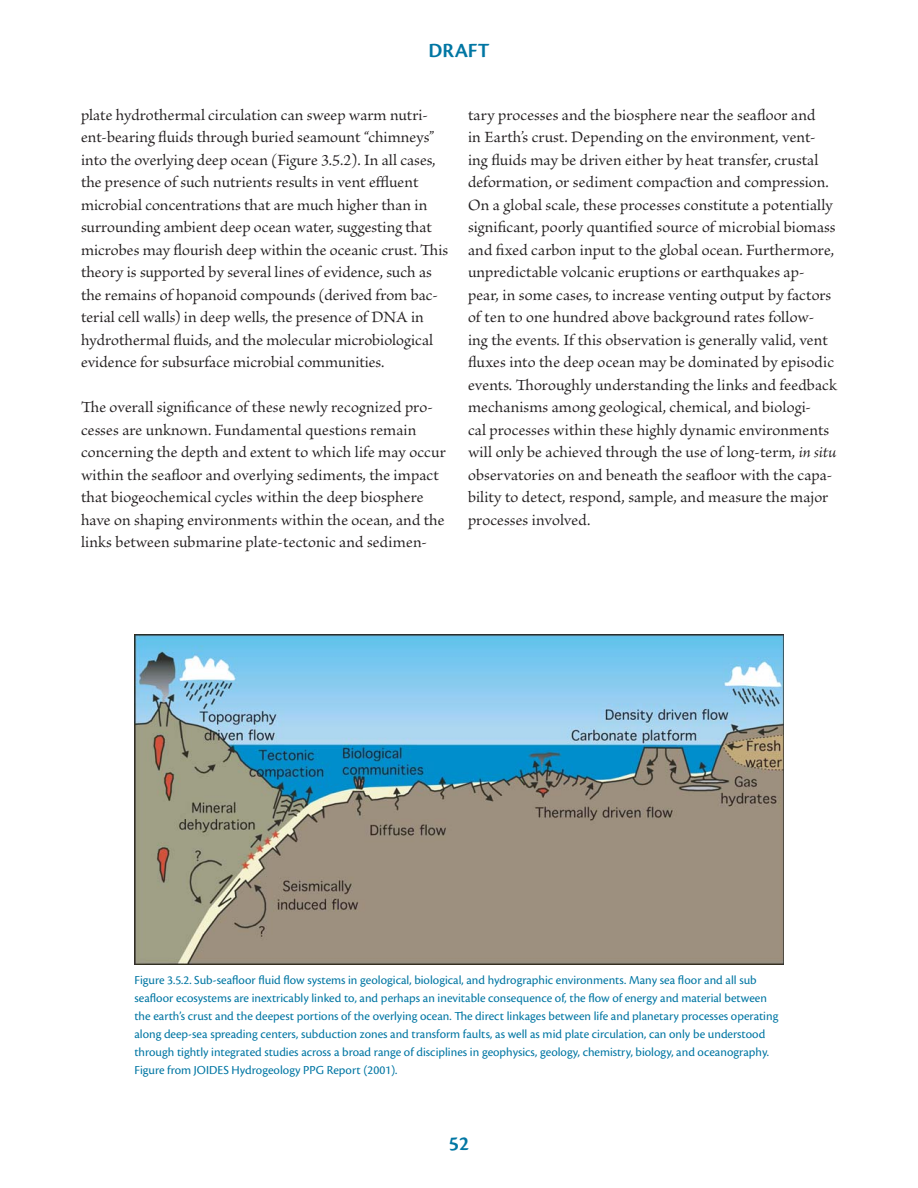
<style>
.page{position:relative;width:918px;height:1188px;background:#fff}
.page>*{position:absolute;margin:0;border:0;box-sizing:border-box;transform-origin:0 0}
.t1{font:600 21px "Cronos Pro";letter-spacing:.005em;color:#0076a3}
.t2{font:16.5px/22.5px "Brioso Pro";letter-spacing:.005em;color:#231f20}
.t3{font:12.75px/18px "Cronos Pro";color:#0076a3}
.s1{font-style:italic}
</style>
<div class="page">
<img style="left:134px;top:634px;width:650px;height:330px">
<p class="t1" style="left:429px;top:42px;width:62px">DRAFT</p>
<p class="t2" style="left:81px;top:105px;width:369px">plate hydrothermal circulation can sweep warm nutri&shy;ent-bearing fluids through buried seamount “chimneys” into the overlying deep ocean (Figure 3.5.2). In all cases, the presence of such nutrients results in vent effluent microbial concentrations that are much higher than in surrounding ambient deep ocean water, suggesting that microbes may flourish deep within the oceanic crust. This theory is supported by several lines of evidence, such as the remains of hopanoid compounds (derived from bac&shy;terial cell walls) in deep wells, the presence of DNA in hydrothermal fluids, and the molecular microbiological evidence for subsurface microbial communities.</p>
<p class="t2" style="left:81px;top:397px;width:366px">The overall significance of these newly recognized pro&shy;cesses are unknown. Fundamental questions remain concerning the depth and extent to which life may occur within the seafloor and overlying sediments, the impact that biogeochemical cycles within the deep biosphere have on shaping environments within the ocean, and the links between submarine plate-tectonic and sedimen-</p>
<p class="t2" style="left:468px;top:105px;width:370px">tary processes and the biosphere near the seafloor and<br>in Earth’s crust. Depending on the environment, vent&shy;ing fluids may be driven either by heat transfer, crustal deformation, or sediment compaction and compression.<br>On a global scale, these processes constitute a potentially significant, poorly quantified source of microbial biomass and fixed carbon input to the global ocean. Furthermore, unpredictable volcanic eruptions or earthquakes ap&shy;pear, in some cases, to increase venting output by factors of ten to one hundred above background rates follow&shy;ing the events. If this observation is generally valid, vent fluxes into the deep ocean may be dominated by episodic events. Thoroughly understanding the links and feedback mechanisms among geological, chemical, and biologi-<br>cal processes within these highly dynamic environments will only be achieved through the use of long-term, <span class="s1">in situ </span>observatories on and beneath the seafloor with the capa&shy;bility to detect, respond, sample, and measure the major processes involved.</p>
<p class="t3" style="left:134px;top:972px;width:645px">Figure 3.5.2. Sub-seafloor fluid flow systems in geological, biological, and hydrographic environments. Many sea floor and all sub seafloor ecosystems are inextricably linked to, and perhaps an inevitable consequence of, the flow of energy and material between the earth’s crust and the deepest portions of the overlying ocean. The direct linkages between life and planetary processes operating along deep-sea spreading centers, subduction zones and transform faults, as well as mid plate circulation, can only be understood through tightly integrated studies across a broad range of disciplines in geophysics, geology, chemistry, biology, and oceanography.<br>Figure from JOIDES Hydrogeology PPG Report (2001).</p>
<p class="t1" style="left:449px;top:1135px;width:22px">52</p>
</div>
